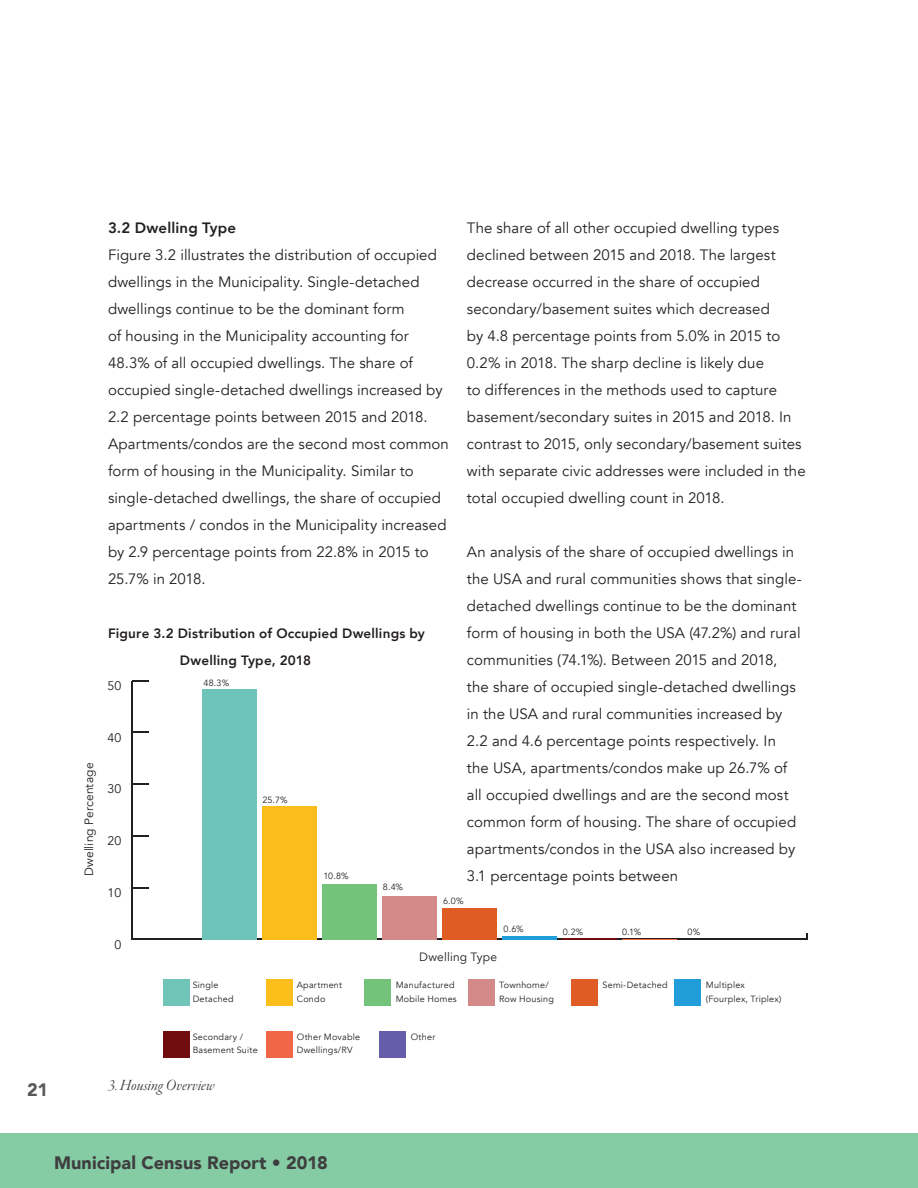
<style>
.page{position:relative;width:918px;height:1188px;background:#fff}
.page>*{position:absolute;margin:0;border:0;box-sizing:border-box;transform-origin:0 0}
.t1{font:900 18px "Avenir";letter-spacing:.005em;color:#3e3e3f}
.t2{font:900 18px "Avenir";color:#57585a}
.t3{font:16.5px "Garamond Premr Pro It Disp";letter-spacing:.005em;color:#3e3e3f}
.t4{font:15px/27px "Avenir";letter-spacing:.005em;color:#231f20}
.t5{font:800 15px "Avenir";letter-spacing:.01em;color:#231f20}
.t6{font:800 13.5px/27px "Avenir";letter-spacing:.015em;color:#231f20}
.t7{font:12.45px "Avenir";color:#231f20}
.t8{font:12px "Avenir";letter-spacing:.015em;color:#231f20}
.t9{font:9px/13.5px "Avenir";letter-spacing:.025em;color:#231f20}
</style>
<div class="page">
<div style="left:0;top:1133px;width:918px;height:55px;background:#85cba4"></div>
<hr style="left:132px;top:939px;width:675px;height:1px;background:#231f20">
<svg style="left:806px;top:933px;width:2px;height:6px"></svg>
<hr style="left:131px;top:681px;width:2px;height:258px;background:#231f20">
<svg style="left:131px;top:938px;width:18px;height:2px"></svg>
<svg style="left:133px;top:887px;width:16px;height:1px"></svg>
<svg style="left:133px;top:835px;width:16px;height:2px"></svg>
<svg style="left:133px;top:783px;width:16px;height:2px"></svg>
<svg style="left:133px;top:732px;width:16px;height:1px"></svg>
<svg style="left:132px;top:680px;width:17px;height:1px"></svg>
<hr style="left:623px;top:939px;width:54px;height:1px;background:#f16748">
<hr style="left:563px;top:938px;width:54px;height:1px;background:#700e0f">
<hr style="left:503px;top:936px;width:54px;height:3px;background:#209ed9">
<div style="left:442px;top:908px;width:55px;height:31px;background:#e05c25"></div>
<div style="left:382px;top:896px;width:54px;height:43px;background:#d48989"></div>
<div style="left:322px;top:884px;width:54px;height:55px;background:#74c37b"></div>
<div style="left:262px;top:806px;width:54px;height:133px;background:#fbbd1c"></div>
<div style="left:202px;top:689px;width:54px;height:250px;background:#6ec4b8"></div>
<div style="left:163px;top:979px;width:27px;height:27px;background:#70c4b8"></div>
<div style="left:163px;top:1031px;width:27px;height:27px;background:#710d0f"></div>
<div style="left:364px;top:979px;width:27px;height:27px;background:#74c37b"></div>
<div style="left:379px;top:1031px;width:27px;height:27px;background:#655da9"></div>
<div style="left:571px;top:979px;width:27px;height:27px;background:#e05c25"></div>
<div style="left:266px;top:979px;width:27px;height:27px;background:#fcbe1b"></div>
<div style="left:266px;top:1031px;width:27px;height:27px;background:#f26648"></div>
<div style="left:468px;top:979px;width:27px;height:27px;background:#d48989"></div>
<div style="left:674px;top:979px;width:27px;height:27px;background:#219ed9"></div>
<p class="t8" style="left:82px;top:876px;width:115px;rotate:-90deg">Dwelling Percentage</p>
<p class="t4" style="left:467px;top:215px;width:340px">The share of all other occupied dwelling types declined between 2015 and 2018. The largest decrease occurred in the share of occupied secondary/basement suites which decreased<br>by 4.8 percentage points from 5.0% in 2015 to 0.2% in 2018. The sharp decline is likely due<br>to differences in the methods used to capture basement/secondary suites in 2015 and 2018. In contrast to 2015, only secondary/basement suites with separate civic addresses were included in the total occupied dwelling count in 2018.</p>
<p class="t4" style="left:467px;top:539px;width:336px">An analysis of the share of occupied dwellings in the USA and rural communities shows that single&shy;detached dwellings continue to be the dominant form of housing in both the USA (47.2%) and rural communities (74.1%). Between 2015 and 2018, the share of occupied single-detached dwellings in the USA and rural communities increased by 2.2 and 4.6 percentage points respectively. In<br>the USA, apartments/condos make up 26.7% of all occupied dwellings and are the second most common form of housing. The share of occupied apartments/condos in the USA also increased by 3.1 percentage points between</p>
<p class="t5" style="left:108px;top:216px;width:130px">3.2 Dwelling Type</p>
<p class="t4" style="left:108px;top:242px;width:342px">Figure 3.2 illustrates the distribution of occupied dwellings in the Municipality. Single-detached dwellings continue to be the dominant form<br>of housing in the Municipality accounting for 48.3% of all occupied dwellings. The share of occupied single-detached dwellings increased by 2.2 percentage points between 2015 and 2018.<br>Apartments/condos are the second most common form of housing in the Municipality. Similar to single-detached dwellings, the share of occupied apartments / condos in the Municipality increased by 2.9 percentage points from 22.8% in 2015 to 25.7% in 2018.</p>
<p class="t6" style="left:180px;top:620px;width:247px;text-indent:-72px">Figure 3.2 Distribution of Occupied Dwellings by<br>Dwelling Type, 2018</p>
<p class="t7" style="left:108px;top:678px;width:15px">50</p>
<p class="t9" style="left:203px;top:677px;width:27px">48.3%</p>
<p class="t7" style="left:108px;top:730px;width:15px">40</p>
<p class="t7" style="left:108px;top:782px;width:15px">30</p>
<p class="t9" style="left:262px;top:793px;width:27px">25.7%</p>
<p class="t7" style="left:108px;top:833px;width:15px">20</p>
<p class="t9" style="left:323px;top:869px;width:27px">10.8%</p>
<p class="t9" style="left:383px;top:881px;width:22px">8.4%</p>
<p class="t7" style="left:108px;top:885px;width:15px">10</p>
<p class="t9" style="left:443px;top:895px;width:22px">6.0%</p>
<p class="t7" style="left:114px;top:937px;width:8px">0</p>
<p class="t9" style="left:193px;top:978px;width:43px">Single<br>Detached</p>
<p class="t9" style="left:193px;top:1030px;width:66px">Secondary /<br>Basement Suite</p>
<p class="t9" style="left:297px;top:978px;width:47px">Apartment<br>Condo</p>
<p class="t9" style="left:297px;top:1030px;width:65px">Other Movable<br>Dwellings/RV</p>
<p class="t9" style="left:504px;top:922px;width:22px">0.6%</p>
<p class="t9" style="left:563px;top:925px;width:22px">0.2%</p>
<p class="t9" style="left:622px;top:925px;width:21px">0.1%</p>
<p class="t9" style="left:687px;top:925px;width:14px">0%</p>
<p class="t8" style="left:419px;top:949px;width:79px">Dwelling Type</p>
<p class="t9" style="left:396px;top:978px;width:63px">Manufactured<br>Mobile Homes</p>
<p class="t9" style="left:411px;top:1030px;width:26px">Other</p>
<p class="t9" style="left:499px;top:978px;width:56px">Townhome/<br>Row Housing</p>
<p class="t9" style="left:602px;top:978px;width:67px">Semi-Detached</p>
<p class="t9" style="left:706px;top:978px;width:77px">Multiplex (Fourplex, Triplex)</p>
<p class="t2" style="left:27px;top:1074px;width:23px">21</p>
<p class="t3" style="left:108px;top:1076px;width:108px">3. Housing Overview</p>
<p class="t1" style="left:54px;top:1147px;width:275px">Municipal Census Report • 2018</p>
</div>
